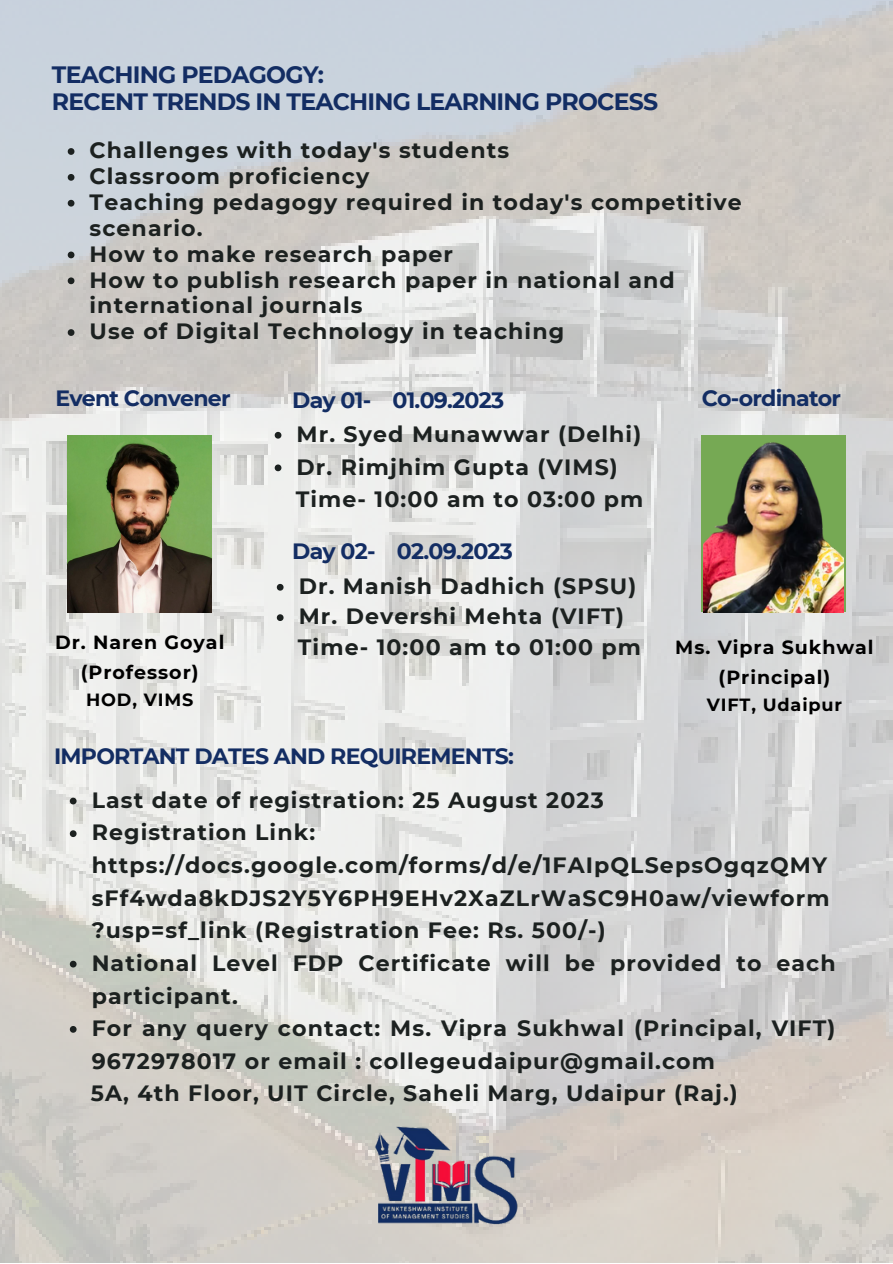
<style>
.page{position:relative;width:893px;height:1264px;background:#fff}
.page>*{position:absolute;margin:0;border:0;box-sizing:border-box;transform-origin:0 0}
.t1{font:700 23.55px "Montserrat";letter-spacing:-.035em;color:#132d63}
.t2{font:700 22.05px/32.5px "Montserrat";letter-spacing:.05em;color:#1c2120}
.t3{font:700 22.05px "Montserrat";letter-spacing:-.035em;color:#132d63}
.t4{font:700 19.05px "Montserrat";letter-spacing:.05em;color:#000}
.t5{font:700 17.7px "Montserrat";letter-spacing:.05em;color:#000}
</style>
<div class="page">
<img style="left:0;top:0;width:892px;height:1262px">
<img style="left:68px;top:436px;width:143px;height:176px">
<svg style="left:70px;top:797px;width:7px;height:7px"></svg>
<svg style="left:70px;top:830px;width:7px;height:7px"></svg>
<svg style="left:70px;top:960px;width:7px;height:7px"></svg>
<svg style="left:70px;top:1025px;width:7px;height:7px"></svg>
<img style="left:343px;top:1070px;width:206px;height:192px">
<div style="left:700px;top:436px;width:145px;height:176px;background:#76a954"></div>
<img style="left:703px;top:431px;width:140px;height:181px">
<svg style="left:68px;top:148px;width:6px;height:7px"></svg>
<svg style="left:68px;top:174px;width:6px;height:7px"></svg>
<svg style="left:68px;top:200px;width:6px;height:6px"></svg>
<svg style="left:68px;top:251px;width:6px;height:7px"></svg>
<svg style="left:68px;top:277px;width:6px;height:7px"></svg>
<svg style="left:68px;top:329px;width:6px;height:7px"></svg>
<svg style="left:275px;top:432px;width:6px;height:6px"></svg>
<svg style="left:275px;top:464px;width:6px;height:7px"></svg>
<svg style="left:277px;top:584px;width:6px;height:6px"></svg>
<svg style="left:277px;top:614px;width:6px;height:7px"></svg>
<p class="t1" style="left:52px;top:60px;width:273px">TEACHING PEDAGOGY:</p>
<p class="t1" style="left:52px;top:88px;width:607px">RECENT TRENDS IN TEACHING LEARNING PROCESS</p>
<p class="t2" style="left:90px;top:134px;width:421px">Challenges with today's students</p>
<p class="t2" style="left:90px;top:160px;width:281px">Classroom proficiency</p>
<p class="t2" style="left:90px;top:189px;width:653px;line-height:25.8px">Teaching pedagogy required in today's competitive scenario.</p>
<p class="t2" style="left:90px;top:237px;width:365px">How to make research paper</p>
<p class="t2" style="left:90px;top:267px;width:586px;line-height:25.8px">How to publish research paper in national and international journals</p>
<p class="t2" style="left:90px;top:315px;width:476px">Use of Digital Technology in teaching</p>
<p class="t3" style="left:55px;top:385px;width:177px">Event Convener</p>
<p class="t4" style="left:55px;top:630px;width:171px">Dr. Naren Goyal</p>
<p class="t4" style="left:81px;top:661px;width:119px">(Professor)</p>
<p class="t5" style="left:86px;top:689px;width:109px">HOD, VIMS</p>
<p class="t3" style="left:292px;top:386px;width:213px">Day 01- 01.09.2023</p>
<p class="t2" style="left:296px;top:418px;width:346px">Mr. Syed Munawwar (Delhi)</p>
<p class="t2" style="left:296px;top:450px;width:323px">Dr. Rimjhim Gupta (VIMS)</p>
<p class="t2" style="left:296px;top:483px;width:349px">Time- 10:00 am to 03:00 pm</p>
<p class="t3" style="left:292px;top:537px;width:222px">Day 02- 02.09.2023</p>
<p class="t2" style="left:298px;top:570px;width:339px">Dr. Manish Dadhich (SPSU)</p>
<p class="t2" style="left:298px;top:600px;width:327px">Mr. Devershi Mehta (VIFT)</p>
<p class="t2" style="left:298px;top:630px;width:345px">Time- 10:00 am to 01:00 pm</p>
<p class="t3" style="left:54px;top:742px;width:461px">IMPORTANT DATES AND REQUIREMENTS:</p>
<p class="t3" style="left:701px;top:385px;width:141px">Co-ordinator</p>
<p class="t4" style="left:675px;top:636px;width:200px">Ms. Vipra Sukhwal</p>
<p class="t4" style="left:718px;top:666px;width:113px">(Principal)</p>
<p class="t5" style="left:706px;top:694px;width:137px">VIFT, Udaipur</p>
<p class="t2" style="left:92px;top:783px;width:513px">Last date of registration: 25 August 2023</p>
<p class="t2" style="left:92px;top:816px;width:739px">Registration Link: https://docs.google.com/forms/d/e/1FAIpQLSepsOgqzQMY sFf4wda8kDJS2Y5Y6PH9EHv2XaZLrWaSC9H0aw/viewform ?usp=sf_link (Registration Fee: Rs. 500/-)</p>
<p class="t2" style="left:92px;top:946px;width:745px">National Level FDP Certificate will be provided to each participant.</p>
<p class="t2" style="left:92px;top:1011px;width:745px">For any query contact: Ms. Vipra Sukhwal (Principal, VIFT)<br>9672978017 or email : collegeudaipur@gmail.com</p>
<p class="t2" style="left:91px;top:1077px;width:648px">5A, 4th Floor, UIT Circle, Saheli Marg, Udaipur (Raj.)</p>
</div>
